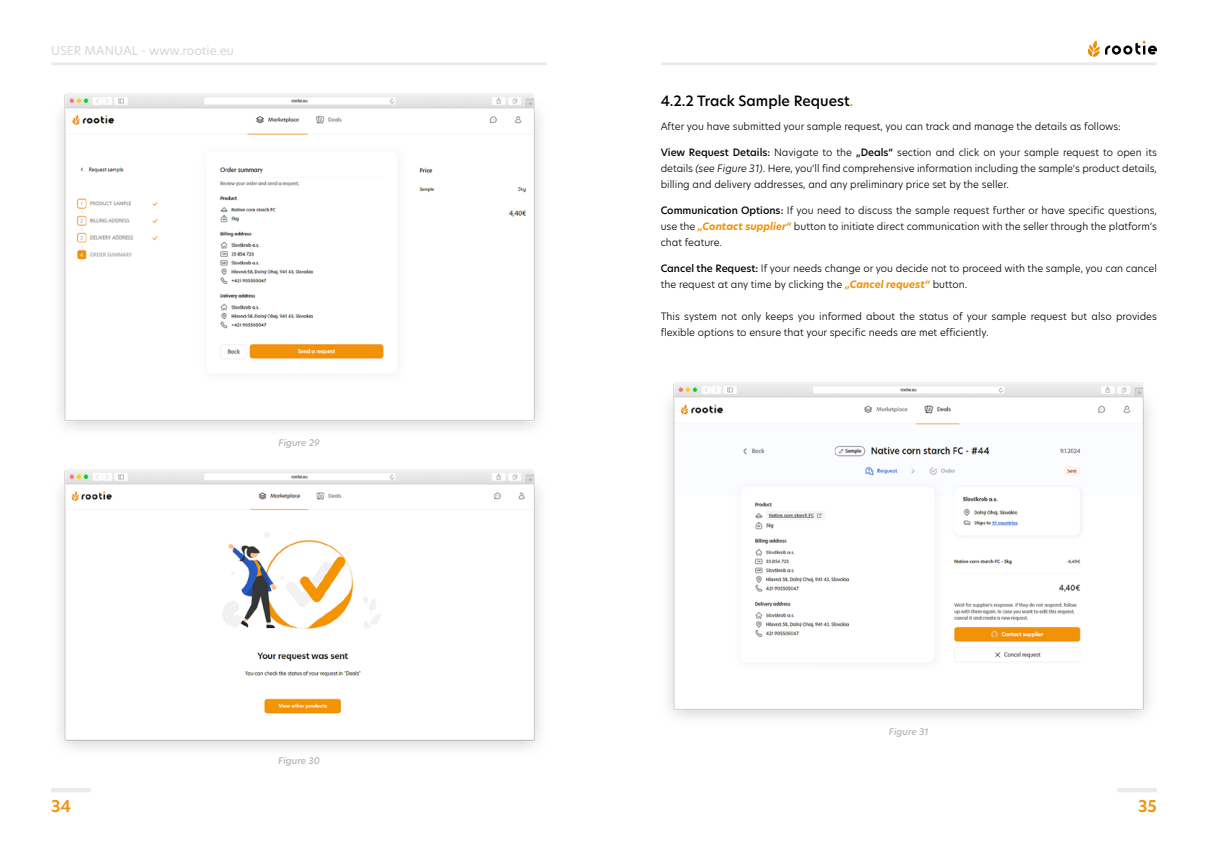
<style>
.page{position:relative;width:1208px;height:859px;background:#fff}
.page>*{position:absolute;margin:0;border:0;box-sizing:border-box;transform-origin:0 0}
.t1{font:600 16px "New Hero";color:#f19208}
.t2{font:500 14px "New Hero";color:#000}
.t3{font:12px "New Hero";color:#d6d6d6}
.t4{font:300 10px/16px "New Hero";color:#000;text-align:justify}
.t5{font:italic 500 9px "New Hero";color:#b5b5b5}
.s1{color:#f19208}
.s2{font-weight:500}
.s3{font-style:italic}
.s4{font-weight:700;font-style:italic;color:#f2920a}
</style>
<div class="page">
<svg style="left:51px;top:788px;width:40px;height:4px"></svg>
<svg style="left:1117px;top:788px;width:40px;height:4px"></svg>
<hr style="left:51px;top:62px;width:496px;height:3px;background:#eaeaea">
<hr style="left:660px;top:62px;width:497px;height:3px;background:#eaeaea">
<svg style="left:1088px;top:40px;width:69px;height:17px"></svg>
<img style="left:59px;top:93px;width:481px;height:336px">
<img style="left:668px;top:382px;width:481px;height:336px">
<img style="left:59px;top:469px;width:481px;height:280px">
<p class="t3" style="left:51px;top:42px;width:184px">USER MANUAL - www.rootie.eu</p>
<p class="t5" style="left:278px;top:436px;width:43px">Figure 29</p>
<p class="t5" style="left:278px;top:754px;width:43px">Figure 30</p>
<h2 class="t2" style="left:660px;top:92px;width:194px">4.2.2 Track Sample Request<span class="s1">.</span></h2>
<p class="t4" style="left:660px;top:118px;width:462px">After you have submitted your sample request, you can track and manage the details as follows:</p>
<p class="t4" style="left:660px;top:144px;width:498px"><span class="s2">View Request Details:</span> Navigate to the <span class="s2">„Deals“</span> section and click on your sample request to open its details <span class="s3">(see Figure 31)</span>. Here, you‘ll find comprehensive information including the sample‘s product details, billing and delivery addresses, and any preliminary price set by the seller.</p>
<p class="t4" style="left:660px;top:202px;width:498px"><span class="s2">Communication Options:</span> If you need to discuss the sample request further or have specific questions, use the <span class="s4">„Contact supplier“</span> button to initiate direct communication with the seller through the platform’s chat feature.</p>
<p class="t4" style="left:660px;top:260px;width:498px"><span class="s2">Cancel the Request:</span> If your needs change or you decide not to proceed with the sample, you can cancel the request at any time by clicking the <span class="s4">„Cancel request“</span> button.</p>
<p class="t4" style="left:660px;top:308px;width:498px">This system not only keeps you informed about the status of your sample request but also provides flexible options to ensure that your specific needs are met efficiently.</p>
<p class="t5" style="left:889px;top:726px;width:41px">Figure 31</p>
<h1 class="t1" style="left:51px;top:795px;width:22px">34</h1>
<h1 class="t1" style="left:1138px;top:795px;width:20px">35</h1>
</div>
